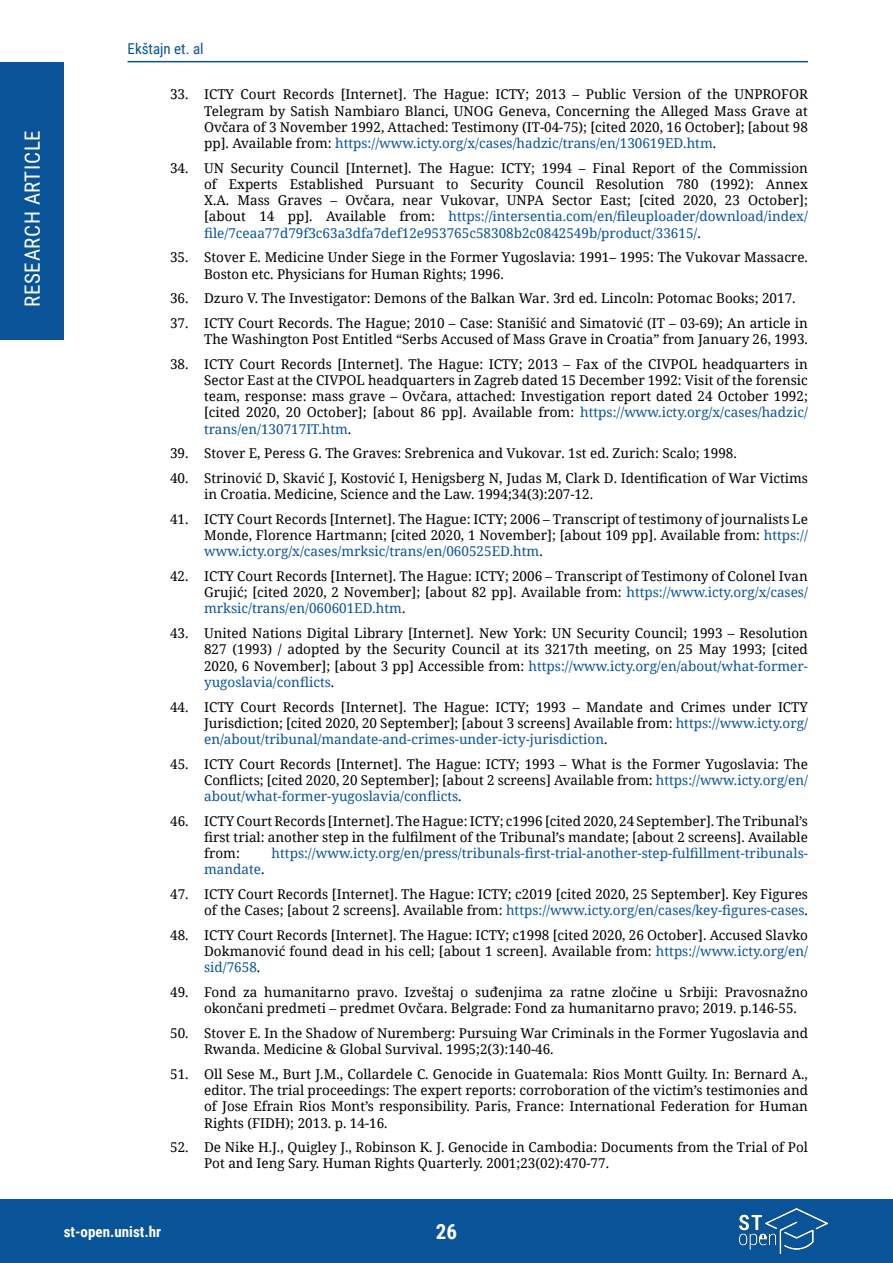
<style>
.page{position:relative;width:893px;height:1263px;background:#fff}
.page>*{position:absolute;margin:0;border:0;box-sizing:border-box;transform-origin:0 0}
.t1{font:21px "Roboto Condensed";letter-spacing:.035em;color:#fff}
.t2{font:700 21px "Roboto Condensed";color:#fff}
.t3{font:700 15px "Roboto Condensed";color:#fff}
.t4{font:15px "Roboto Condensed";color:#095398}
.t5{font:13.5px/16.2px "Noto Serif";color:#000;text-align:justify}
.t6{font:13.5px "Noto Serif";color:#095398}
.s1{color:#095398}
.s2{color:#000}
</style>
<div class="page">
<div style="left:0;top:62px;width:64px;height:278px;background:#095398"></div>
<div style="left:0;top:1199px;width:893px;height:64px;background:#095398"></div>
<hr style="left:128px;top:61px;width:680px;height:1px;background:#095398">
<img style="left:740px;top:1209px;width:87px;height:44px">
<h1 class="t1" style="left:18px;top:307px;width:179px;rotate:-90deg">RESEARCH ARTICLE</h1>
<p class="t4" style="left:128px;top:38px;width:78px">Ekštajn et. al</p>
<p class="t5" style="left:204px;top:86px;width:605px;text-indent:-34px">33. ICTY Court Records [Internet]. The Hague: ICTY; 2013 – Public Version of the UNPROFOR Telegram by Satish Nambiaro Blanci, UNOG Geneva, Concerning the Alleged Mass Grave at Ovčara of 3 November 1992, Attached: Testimony (IT-04-75); [cited 2020, 16 October]; [about 98 pp]. Available from: <span class="s1">https://www.icty.org/x/cases/hadzic/trans/en/130619ED.htm</span>.</p>
<p class="t5" style="left:204px;top:159px;width:605px;text-indent:-34px">34. UN Security Council [Internet]. The Hague: ICTY; 1994 – Final Report of the Commission of Experts Established Pursuant to Security Council Resolution 780 (1992): Annex X.A. Mass Graves – Ovčara, near Vukovar, UNPA Sector East; [cited 2020, 23 October]; [about 14 pp]. Available from: <span class="s1">https://intersentia.com/en/fileuploader/download/index/ file/7ceaa77d79f3c63a3dfa7def12e953765c58308b2c0842549b/product/33615/</span>.</p>
<p class="t5" style="left:204px;top:249px;width:605px;text-indent:-34px">35. Stover E. Medicine Under Siege in the Former Yugoslavia: 1991– 1995: The Vukovar Massacre.<br>Boston etc. Physicians for Human Rights; 1996.</p>
<p class="t5" style="left:170px;top:290px;width:627px">36. Dzuro V. The Investigator: Demons of the Balkan War. 3rd ed. Lincoln: Potomac Books; 2017.</p>
<p class="t5" style="left:170px;top:314px;width:639px;text-align:right">37. ICTY Court Records. The Hague; 2010 – Case: Stanišić and Simatović (IT – 03-69); An article in<br>The Washington Post Entitled “Serbs Accused of Mass Grave in Croatia” from January 26, 1993.</p>
<p class="t5" style="left:204px;top:355px;width:605px;text-indent:-34px">38. ICTY Court Records [Internet]. The Hague: ICTY; 2013 – Fax of the CIVPOL headquarters in Sector East at the CIVPOL headquarters in Zagreb dated 15 December 1992: Visit of the forensic team, response: mass grave – Ovčara, attached: Investigation report dated 24 October 1992; [cited 2020, 20 October]; [about 86 pp]. Available from: <span class="s1">https://www.icty.org/x/cases/hadzic/ trans/en/130717IT.htm</span>.</p>
<p class="t5" style="left:170px;top:445px;width:568px">39. Stover E, Peress G. The Graves: Srebrenica and Vukovar. 1st ed. Zurich: Scalo; 1998.</p>
<p class="t5" style="left:204px;top:470px;width:605px;text-indent:-34px">40. Strinović D, Skavić J, Kostović I, Henigsberg N, Judas M, Clark D. Identification of War Victims in Croatia. Medicine, Science and the Law. 1994;34(3):207-12.</p>
<p class="t5" style="left:204px;top:510px;width:605px;text-indent:-34px">41. ICTY Court Records [Internet]. The Hague: ICTY; 2006 – Transcript of testimony of journalists Le Monde, Florence Hartmann; [cited 2020, 1 November]; [about 109 pp]. Available from: <span class="s1">https:// www.icty.org/x/cases/mrksic/trans/en/060525ED.htm</span>.</p>
<p class="t5" style="left:204px;top:568px;width:605px;text-indent:-34px">42. ICTY Court Records [Internet]. The Hague: ICTY; 2006 – Transcript of Testimony of Colonel Ivan Grujić; [cited 2020, 2 November]; [about 82 pp]. Available from: <span class="s1">https://www.icty.org/x/cases/ mrksic/trans/en/060601ED.htm</span>.</p>
<p class="t5" style="left:204px;top:625px;width:605px;text-indent:-34px">43. United Nations Digital Library [Internet]. New York: UN Security Council; 1993 – Resolution 827 (1993) / adopted by the Security Council at its 3217th meeting, on 25 May 1993; [cited 2020, 6 November]; [about 3 pp] Accessible from: <span class="s1">https://www.icty.org/en/about/what-former&shy;yugoslavia/conflicts</span>.</p>
<p class="t5" style="left:204px;top:698px;width:605px;text-indent:-34px">44. ICTY Court Records [Internet]. The Hague: ICTY; 1993 – Mandate and Crimes under ICTY Jurisdiction; [cited 2020, 20 September]; [about 3 screens] Available from: <span class="s1">https://www.icty.org/ en/about/tribunal/mandate-and-crimes-under-icty-jurisdiction</span>.</p>
<p class="t5" style="left:204px;top:755px;width:605px;text-indent:-34px">45. ICTY Court Records [Internet]. The Hague: ICTY; 1993 – What is the Former Yugoslavia: The Conflicts; [cited 2020, 20 September]; [about 2 screens] Available from: <span class="s1">https://www.icty.org/en/ about/what-former-yugoslavia/conflicts</span>.</p>
<p class="t5" style="left:204px;top:812px;width:605px;text-indent:-34px">46. ICTY Court Records [Internet]. The Hague: ICTY; c1996 [cited 2020, 24 September]. The Tribunal’s first trial: another step in the fulfilment of the Tribunal’s mandate; [about 2 screens]. Available from:</p>
<p class="t6" style="left:272px;top:844px;width:538px">https://www.icty.org/en/press/tribunals-first-trial-another-step-fulfillment-tribunals-</p>
<p class="t6" style="left:204px;top:860px;width:62px">mandate<span class="s2">.</span></p>
<p class="t5" style="left:170px;top:885px;width:639px;text-align:right">47. ICTY Court Records [Internet]. The Hague: ICTY; c2019 [cited 2020, 25 September]. Key Figures of the Cases; [about 2 screens]. Available from: <span class="s1">https://www.icty.org/en/cases/key-figures-cases</span>.</p>
<p class="t5" style="left:204px;top:926px;width:605px;text-indent:-34px">48. ICTY Court Records [Internet]. The Hague: ICTY; c1998 [cited 2020, 26 October]. Accused Slavko Dokmanović found dead in his cell; [about 1 screen]. Available from: <span class="s1">https://www.icty.org/en/ sid/7658</span>.</p>
<p class="t5" style="left:204px;top:983px;width:605px;text-indent:-34px">49. Fond za humanitarno pravo. Izveštaj o suđenjima za ratne zločine u Srbiji: Pravosnažno okončani predmeti – predmet Ovčara. Belgrade: Fond za humanitarno pravo; 2019. p.146-55.</p>
<p class="t5" style="left:204px;top:1024px;width:605px;text-indent:-34px">50. Stover E. In the Shadow of Nuremberg: Pursuing War Criminals in the Former Yugoslavia and<br>Rwanda. Medicine &amp; Global Survival. 1995;2(3):140-46.</p>
<p class="t5" style="left:204px;top:1065px;width:605px;text-indent:-34px">51. Oll Sese M., Burt J.M., Collardele C. Genocide in Guatemala: Rios Montt Guilty. In: Bernard A., editor. The trial proceedings: The expert reports: corroboration of the victim’s testimonies and of Jose Efrain Rios Mont’s responsibility. Paris, France: International Federation for Human Rights (FIDH); 2013. p. 14-16.</p>
<p class="t5" style="left:204px;top:1139px;width:605px;text-indent:-34px">52. De Nike H.J., Quigley J., Robinson K. J. Genocide in Cambodia: Documents from the Trial of Pol<br>Pot and Ieng Sary. Human Rights Quarterly. 2001;23(02):470-77.</p>
<p class="t3" style="left:64px;top:1221px;width:99px">st-open.unist.hr</p>
<h1 class="t2" style="left:436px;top:1217px;width:23px">26</h1>
</div>
